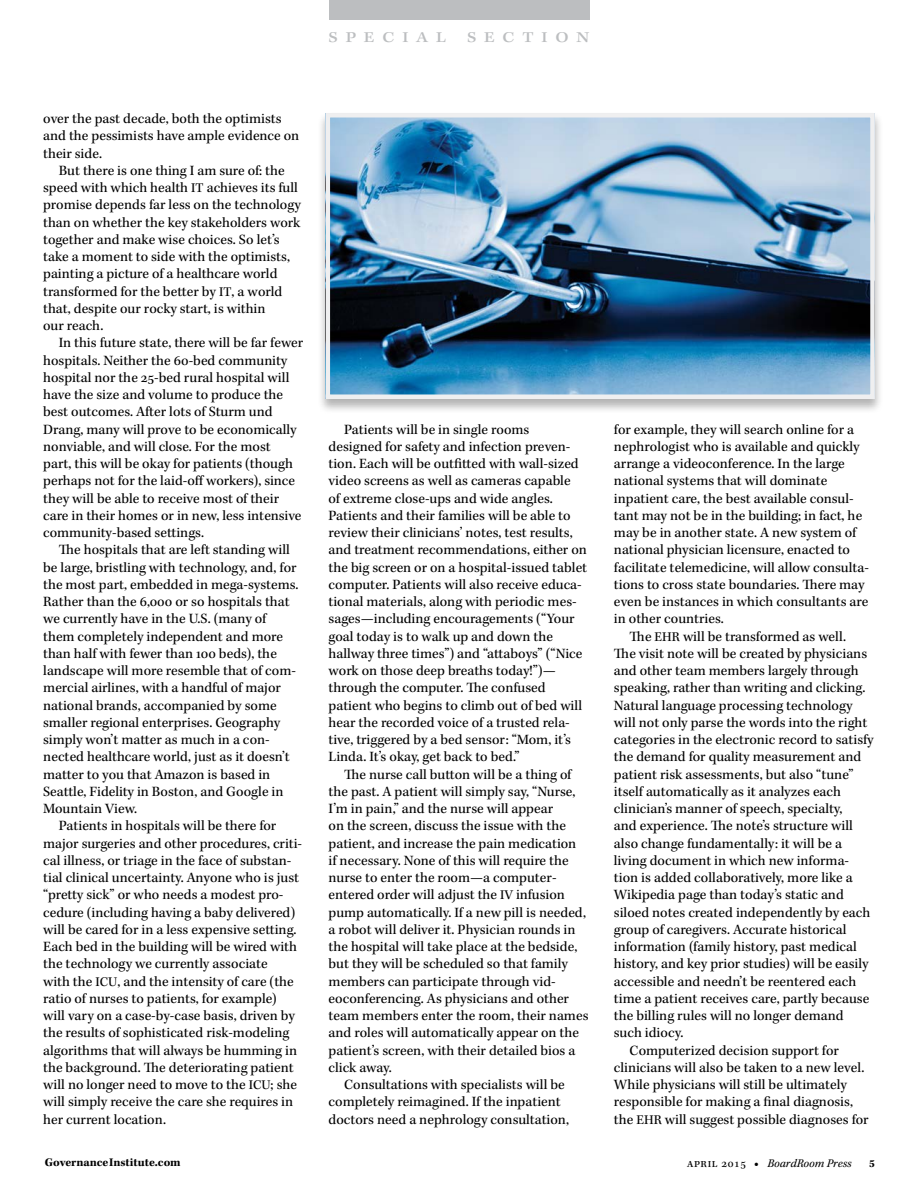
<style>
.page{position:relative;width:918px;height:1188px;background:#fff}
.page>*{position:absolute;margin:0;border:0;box-sizing:border-box;transform-origin:0 0}
.t1{font:15px "Kepler Std Medium Ext Capt";letter-spacing:.515em;color:#bcbec0}
.body{font:14.55px/17.2px "Kepler Std";color:#000}
.t2{font:italic 12px "Kepler Std";color:#000}
.t3{font:700 12px "Kepler Std";color:#000}
.t4{font:700 10.95px "Kepler Std";color:#000}
.s1{font-size:13.65px}
.s2{font-style:normal}
.s3{font-weight:900;font-style:normal}
</style>
<div class="page">
<div style="left:329px;top:0;width:260px;height:19px;background:#bcbec0"></div>
<div style="left:317px;top:111px;width:566px;height:302px;background:#000;opacity:.3"></div>
<img style="left:331px;top:118px;width:539px;height:276px">
<div style="left:326px;top:113px;width:549px;height:286px;border:4px solid #efeff0"></div>
<p class="t1" style="left:329px;top:28px;width:119px">SPECIAL</p>
<p class="t1" style="left:467px;top:28px;width:124px">SECTION</p>
<p class="body" style="left:43px;top:110px;width:258px">over the past decade, both the optimists and the pessimists have ample evidence on their side.</p>
<p class="body" style="left:43px;top:162px;width:259px;text-indent:16px">But there is one thing I am sure of: the speed with which health <span class="s1">IT</span> achieves its full promise depends far less on the technology than on whether the key stakeholders work together and make wise choices. So let’s take a moment to side with the optimists, painting a picture of a healthcare world transformed for the better by <span class="s1">IT</span>, a world that, despite our rocky start, is within<br>our reach.</p>
<p class="body" style="left:43px;top:335px;width:262px;text-indent:16px">In this future state, there will be far fewer hospitals. Neither the 60-bed community hospital nor the 25-bed rural hospital will have the size and volume to produce the best outcomes. After lots of Sturm und Drang, many will prove to be economically nonviable, and will close. For the most<br>part, this will be okay for patients (though perhaps not for the laid-off workers), since they will be able to receive most of their care in their homes or in new, less intensive community-based settings.</p>
<p class="body" style="left:43px;top:542px;width:257px;text-indent:16px">The hospitals that are left standing will be large, bristling with technology, and, for the most part, embedded in mega-systems.<br>Rather than the 6,000 or so hospitals that we currently have in the U.S. (many of them completely independent and more than half with fewer than 100 beds), the landscape will more resemble that of com&shy;mercial airlines, with a handful of major national brands, accompanied by some smaller regional enterprises. Geography simply won’t matter as much in a con&shy;nected healthcare world, just as it doesn’t matter to you that Amazon is based in Seattle, Fidelity in Boston, and Google in Mountain View.</p>
<p class="body" style="left:43px;top:818px;width:260px;text-indent:16px">Patients in hospitals will be there for major surgeries and other procedures, criti&shy;cal illness, or triage in the face of substan&shy;tial clinical uncertainty. Anyone who is just “pretty sick” or who needs a modest pro&shy;cedure (including having a baby delivered) will be cared for in a less expensive setting.<br>Each bed in the building will be wired with the technology we currently associate<br>with the <span class="s1">ICU</span>, and the intensity of care (the ratio of nurses to patients, for example)<br>will vary on a case-by-case basis, driven by the results of sophisticated risk-modeling algorithms that will always be humming in the background. The deteriorating patient will no longer need to move to the <span class="s1">ICU</span>; she will simply receive the care she requires in her current location.</p>
<p class="body" style="left:329px;top:421px;width:260px;text-indent:16px">Patients will be in single rooms<br>designed for safety and infection preven&shy;tion. Each will be outfitted with wall-sized video screens as well as cameras capable<br>of extreme close-ups and wide angles.<br>Patients and their families will be able to review their clinicians’ notes, test results, and treatment recommendations, either on the big screen or on a hospital-issued tablet computer. Patients will also receive educa&shy;tional materials, along with periodic mes&shy;sages—including encouragements (“Your goal today is to walk up and down the hallway three times”) and “attaboys” (“Nice work on those deep breaths today!”)— through the computer. The confused patient who begins to climb out of bed will hear the recorded voice of a trusted rela&shy;tive, triggered by a bed sensor: “Mom, it’s Linda. It’s okay, get back to bed.”</p>
<p class="body" style="left:329px;top:766px;width:262px;text-indent:16px">The nurse call button will be a thing of the past. A patient will simply say, “Nurse, I’m in pain,” and the nurse will appear<br>on the screen, discuss the issue with the patient, and increase the pain medication<br>if necessary. None of this will require the nurse to enter the room—a computer&shy;entered order will adjust the <span class="s1">IV</span> infusion pump automatically. If a new pill is needed, a robot will deliver it. Physician rounds in the hospital will take place at the bedside, but they will be scheduled so that family members can participate through vid&shy;eoconferencing. As physicians and other team members enter the room, their names and roles will automatically appear on the patient’s screen, with their detailed bios a click away.</p>
<p class="body" style="left:329px;top:1076px;width:242px;text-indent:16px">Consultations with specialists will be completely reimagined. If the inpatient doctors need a nephrology consultation,</p>
<p class="body" style="left:614px;top:421px;width:256px">for example, they will search online for a nephrologist who is available and quickly arrange a videoconference. In the large national systems that will dominate inpatient care, the best available consul&shy;tant may not be in the building; in fact, he may be in another state. A new system of national physician licensure, enacted to facilitate telemedicine, will allow consulta&shy;tions to cross state boundaries. There may even be instances in which consultants are in other countries.</p>
<p class="body" style="left:614px;top:628px;width:261px;text-indent:16px">The <span class="s1">EHR</span> will be transformed as well.<br>The visit note will be created by physicians and other team members largely through speaking, rather than writing and clicking.<br>Natural language processing technology will not only parse the words into the right categories in the electronic record to satisfy the demand for quality measurement and patient risk assessments, but also “tune” itself automatically as it analyzes each clinician’s manner of speech, specialty,<br>and experience. The note’s structure will also change fundamentally: it will be a living document in which new informa&shy;tion is added collaboratively, more like a Wikipedia page than today’s static and siloed notes created independently by each group of caregivers. Accurate historical information (family history, past medical history, and key prior studies) will be easily accessible and needn’t be reentered each time a patient receives care, partly because the billing rules will no longer demand such idiocy.</p>
<p class="body" style="left:614px;top:1042px;width:256px;text-indent:16px">Computerized decision support for clinicians will also be taken to a new level.<br>While physicians will still be ultimately responsible for making a final diagnosis, the <span class="s1">EHR</span> will suggest possible diagnoses for</p>
<p class="t3" style="left:45px;top:1156px;width:138px">GovernanceInstitute.com</p>
<p class="t2" style="left:687px;top:1156px;width:166px"><span class="s2">april 2015</span> <span class="s3">•</span> BoardRoom Press</p>
<p class="t4" style="left:869px;top:1157px;width:7px">5</p>
</div>
